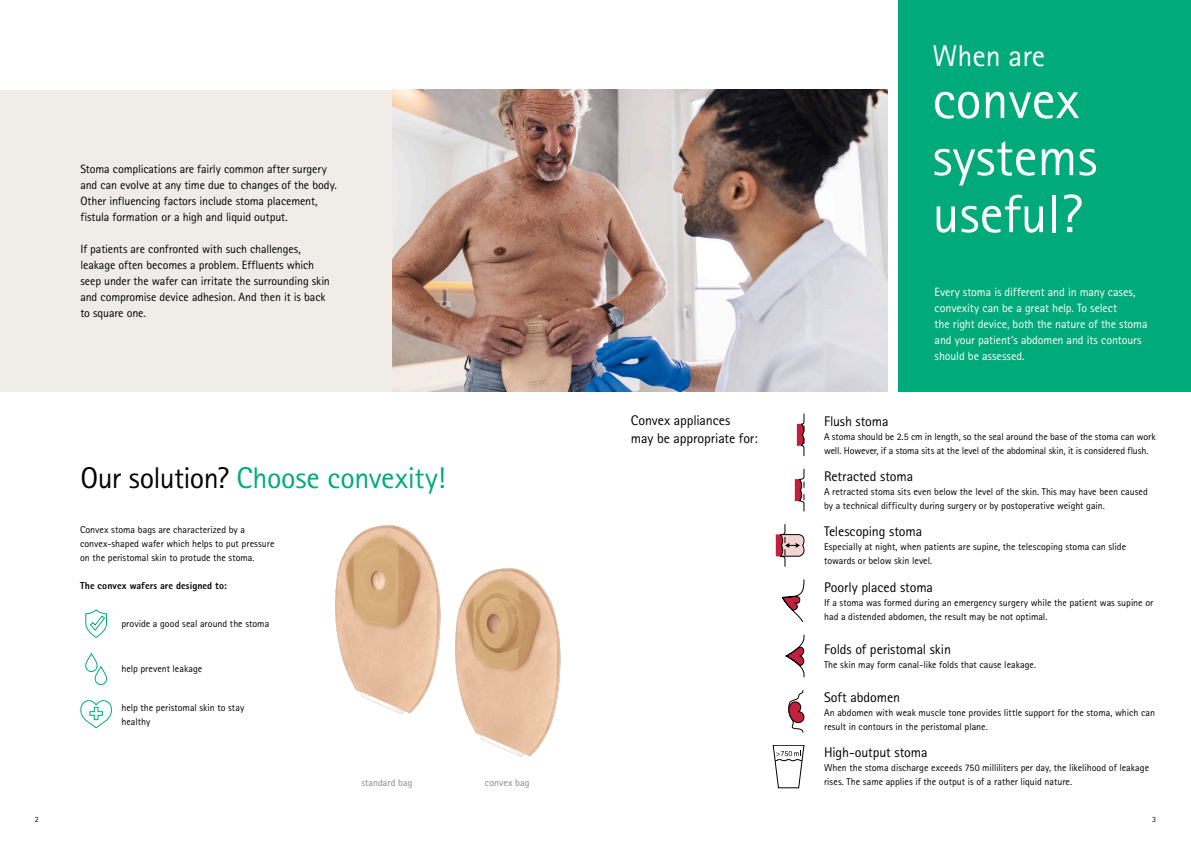
<style>
.page{position:relative;width:1191px;height:842px;background:#fff}
.page>*{position:absolute;margin:0;border:0;box-sizing:border-box;transform-origin:0 0}
.t1{font:54px/57px "Rotis Sans Serif Pro";color:#fff}
.t2{font:30px "Rotis Sans Serif Pro";letter-spacing:-.015em;color:#00aa7a}
.t3{font:30px "Rotis Sans Serif Pro";color:#fff}
.t4{font:14px/18px "Rotis Sans Serif Pro";letter-spacing:-.01em;color:#000}
.t5{font:12px/16px "Rotis Sans Serif Pro";letter-spacing:-.01em;color:#000}
.t6{font:12px/16px "Rotis Sans Serif Pro";letter-spacing:-.01em;color:#fff}
.t7{font:10px/14px "Rotis Sans Serif Pro";color:#000}
.t8{font:800 10px "Rotis Sans Serif Pro";letter-spacing:.005em;color:#000}
.t9{font:10px "Rotis Sans Serif Pro";color:#878786}
.t10{font:8px "Rotis Sans Serif Pro";color:#000}
.s1{color:#000}
</style>
<div class="page">
<div style="left:898px;top:0;width:293px;height:392px;background:#00aa7a"></div>
<div style="left:0;top:90px;width:595px;height:302px;background:#f0ede9"></div>
<img style="left:392px;top:90px;width:496px;height:302px">
<svg style="left:85px;top:609px;width:22px;height:29px"></svg>
<svg style="left:85px;top:653px;width:23px;height:32px"></svg>
<svg style="left:80px;top:700px;width:32px;height:29px"></svg>
<svg style="left:797px;top:414px;width:7px;height:42px"></svg>
<svg style="left:794px;top:469px;width:10px;height:42px"></svg>
<svg style="left:776px;top:524px;width:28px;height:43px"></svg>
<svg style="left:782px;top:579px;width:22px;height:43px"></svg>
<svg style="left:786px;top:635px;width:18px;height:42px"></svg>
<svg style="left:788px;top:690px;width:16px;height:43px"></svg>
<svg style="left:773px;top:745px;width:31px;height:43px"></svg>
<img style="left:335px;top:525px;width:96px;height:184px">
<img style="left:390px;top:558px;width:171px;height:199px">
<p class="t5" style="left:80px;top:161px;width:258px">Stoma complications are fairly common after surgery and can evolve at any time due to changes of the body.<br>Other influencing factors include stoma placement, fistula formation or a high and liquid output.</p>
<p class="t5" style="left:80px;top:241px;width:251px">If patients are confronted with such challenges, leakage often becomes a problem. Effluents which seep under the wafer can irritate the surrounding skin and compromise device adhesion. And then it is back to square one.</p>
<h2 class="t2" style="left:80px;top:460px;width:366px"><span class="s1">Our solution?</span> Choose convexity!</h2>
<p class="t7" style="left:80px;top:522px;width:196px">Convex stoma bags are characterized by a convex-shaped wafer which helps to put pressure on the peristomal skin to protude the stoma.</p>
<p class="t8" style="left:80px;top:579px;width:148px">The convex wafers are designed to:</p>
<p class="t7" style="left:121px;top:617px;width:149px">provide a good seal around the stoma</p>
<p class="t7" style="left:121px;top:662px;width:82px">help prevent leakage</p>
<p class="t7" style="left:121px;top:700px;width:124px">help the peristomal skin to stay healthy</p>
<p class="t9" style="left:361px;top:776px;width:53px">standard bag</p>
<p class="t9" style="left:485px;top:776px;width:46px">convex bag</p>
<h3 class="t4" style="left:631px;top:412px;width:128px">Convex appliances<br>may be appropriate for:</h3>
<h2 class="t3" style="left:932px;top:38px;width:114px">When are</h2>
<h1 class="t1" style="left:932px;top:72px;width:166px">convex systems useful?</h1>
<p class="t6" style="left:934px;top:284px;width:214px">Every stoma is different and in many cases, convexity can be a great help. To select<br>the right device, both the nature of the stoma and your patient‘s abdomen and its contours should be assessed.</p>
<h3 class="t4" style="left:824px;top:412px;width:66px">Flush stoma</h3>
<p class="t7" style="left:824px;top:429px;width:333px">A stoma should be 2.5 cm in length, so the seal around the base of the stoma can work well. However, if a stoma sits at the level of the abdominal skin, it is considered flush.</p>
<h3 class="t4" style="left:824px;top:467px;width:91px">Retracted stoma</h3>
<p class="t7" style="left:824px;top:485px;width:325px">A retracted stoma sits even below the level of the skin. This may have been caused by a technical difficulty during surgery or by postoperative weight gain.</p>
<h3 class="t4" style="left:824px;top:523px;width:100px">Telescoping stoma</h3>
<p class="t7" style="left:824px;top:540px;width:303px">Especially at night, when patients are supine, the telescoping stoma can slide towards or below skin level.</p>
<h3 class="t4" style="left:824px;top:578px;width:110px">Poorly placed stoma</h3>
<p class="t7" style="left:824px;top:595px;width:331px">If a stoma was formed during an emergency surgery while the patient was supine or had a distended abdomen, the result may be not optimal.</p>
<h3 class="t4" style="left:824px;top:640px;width:128px">Folds of peristomal skin</h3>
<p class="t7" style="left:824px;top:657px;width:213px">The skin may form canal-like folds that cause leakage.</p>
<h3 class="t4" style="left:824px;top:688px;width:77px">Soft abdomen</h3>
<p class="t7" style="left:824px;top:706px;width:332px">An abdomen with weak muscle tone provides little support for the stoma, which can result in contours in the peristomal plane.</p>
<h3 class="t4" style="left:824px;top:744px;width:105px">High-output stoma</h3>
<p class="t7" style="left:824px;top:761px;width:326px">When the stoma discharge exceeds 750 milliliters per day, the likelihood of leakage rises. The same applies if the output is of a rather liquid nature.</p>
<p class="t10" style="left:35px;top:814px;width:5px">2</p>
<p class="t10" style="left:1152px;top:814px;width:5px">3</p>
</div>
